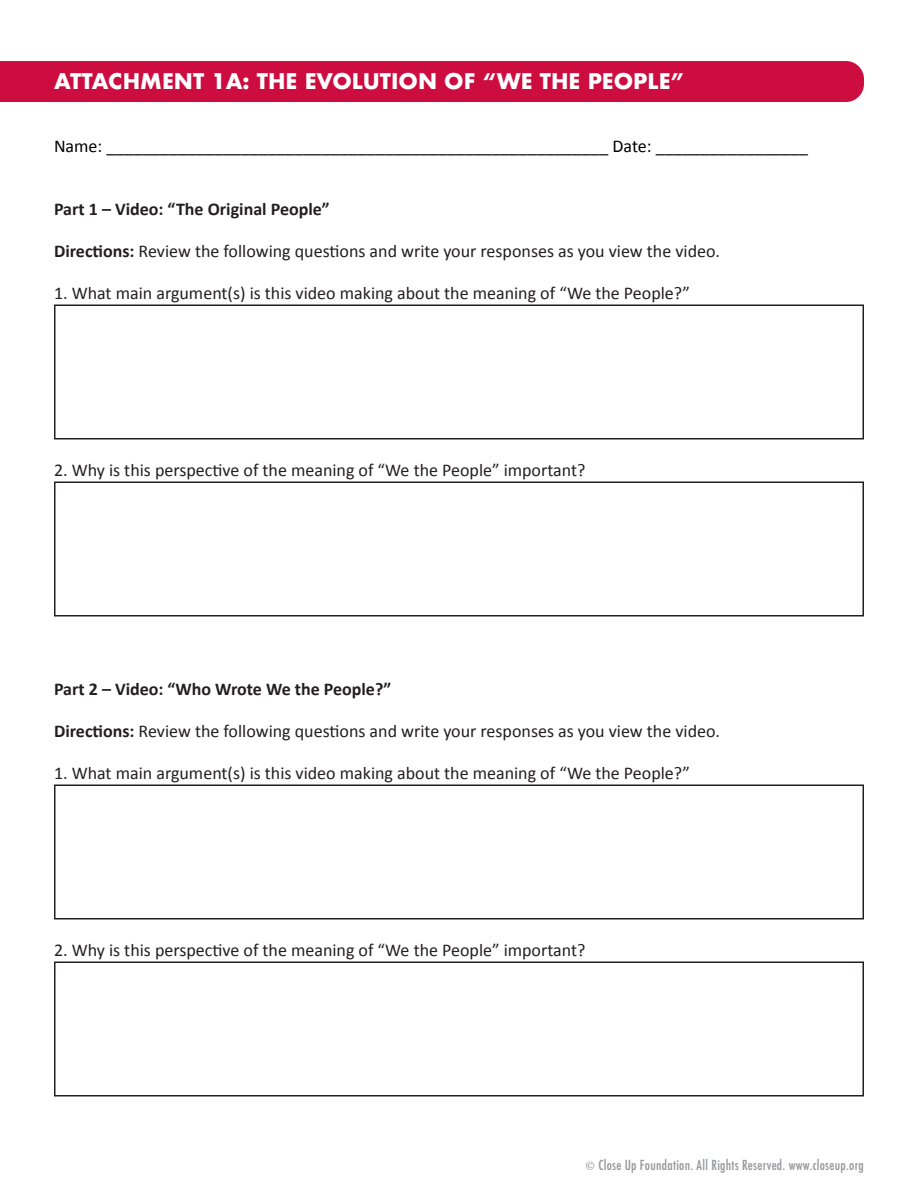
<style>
.page{position:relative;width:918px;height:1188px;background:#fff}
.page>*{position:absolute;margin:0;border:0;box-sizing:border-box;transform-origin:0 0}
.t1{font:700 21px "Futura";color:#fff}
.t2{font:18px "Calibri";color:#231f20}
.t3{font:18px "Calibri";color:#000}
.t4{font:700 18px "Calibri";color:#231f20}
.t5{font:500 condensed 13.5px "Futura";letter-spacing:.02em;color:#939598}
.s1{font-weight:700}
.s2{font-family:"Minion Pro";font-weight:400;font-stretch:normal}
</style>
<div class="page">
<div style="left:0;top:61px;width:864px;height:41px;background:#cd0d40"></div>
<hr style="left:54px;top:304px;width:810px;height:2px;background:#231f20">
<hr style="left:54px;top:306px;width:2px;height:132px;background:#231f20">
<hr style="left:862px;top:306px;width:2px;height:132px;background:#231f20">
<hr style="left:54px;top:438px;width:810px;height:2px;background:#231f20">
<hr style="left:54px;top:482px;width:810px;height:1px;background:#231f20">
<hr style="left:54px;top:483px;width:2px;height:132px;background:#231f20">
<hr style="left:862px;top:483px;width:2px;height:132px;background:#231f20">
<hr style="left:54px;top:615px;width:810px;height:1px;background:#231f20">
<hr style="left:54px;top:784px;width:810px;height:2px;background:#231f20">
<hr style="left:54px;top:786px;width:2px;height:132px;background:#231f20">
<hr style="left:862px;top:786px;width:2px;height:132px;background:#231f20">
<hr style="left:54px;top:918px;width:810px;height:2px;background:#231f20">
<hr style="left:54px;top:962px;width:810px;height:1px;background:#231f20">
<hr style="left:54px;top:963px;width:2px;height:132px;background:#231f20">
<hr style="left:862px;top:963px;width:2px;height:132px;background:#231f20">
<hr style="left:54px;top:1095px;width:810px;height:1px;background:#231f20">
<p class="t1" style="left:54px;top:65px;width:632px">ATTACHMENT 1A: THE EVOLUTION OF “WE THE PEOPLE”</p>
<p class="t3" style="left:54px;top:133px;width:756px">Name: ________________________________________________________ Date: _________________</p>
<p class="t4" style="left:54px;top:196px;width:277px">Part 1 – Video: “The Original People”</p>
<p class="t2" style="left:54px;top:238px;width:668px"><span class="s1">Directions:</span> Review the following questions and write your responses as you view the video.</p>
<p class="t2" style="left:54px;top:280px;width:638px">1. What main argument(s) is this video making about the meaning of “We the People?”</p>
<p class="t2" style="left:54px;top:457px;width:533px">2. Why is this perspective of the meaning of “We the People” important?</p>
<p class="t4" style="left:54px;top:676px;width:339px">Part 2 – Video: “Who Wrote We the People?”</p>
<p class="t2" style="left:54px;top:718px;width:668px"><span class="s1">Directions:</span> Review the following questions and write your responses as you view the video.</p>
<p class="t2" style="left:54px;top:760px;width:638px">1. What main argument(s) is this video making about the meaning of “We the People?”</p>
<p class="t2" style="left:54px;top:937px;width:533px">2. Why is this perspective of the meaning of “We the People” important?</p>
<p class="t5" style="left:586px;top:1157px;width:280px"><span class="s2">©</span> Close Up Foundation. All Rights Reserved. www.closeup.org</p>
</div>
